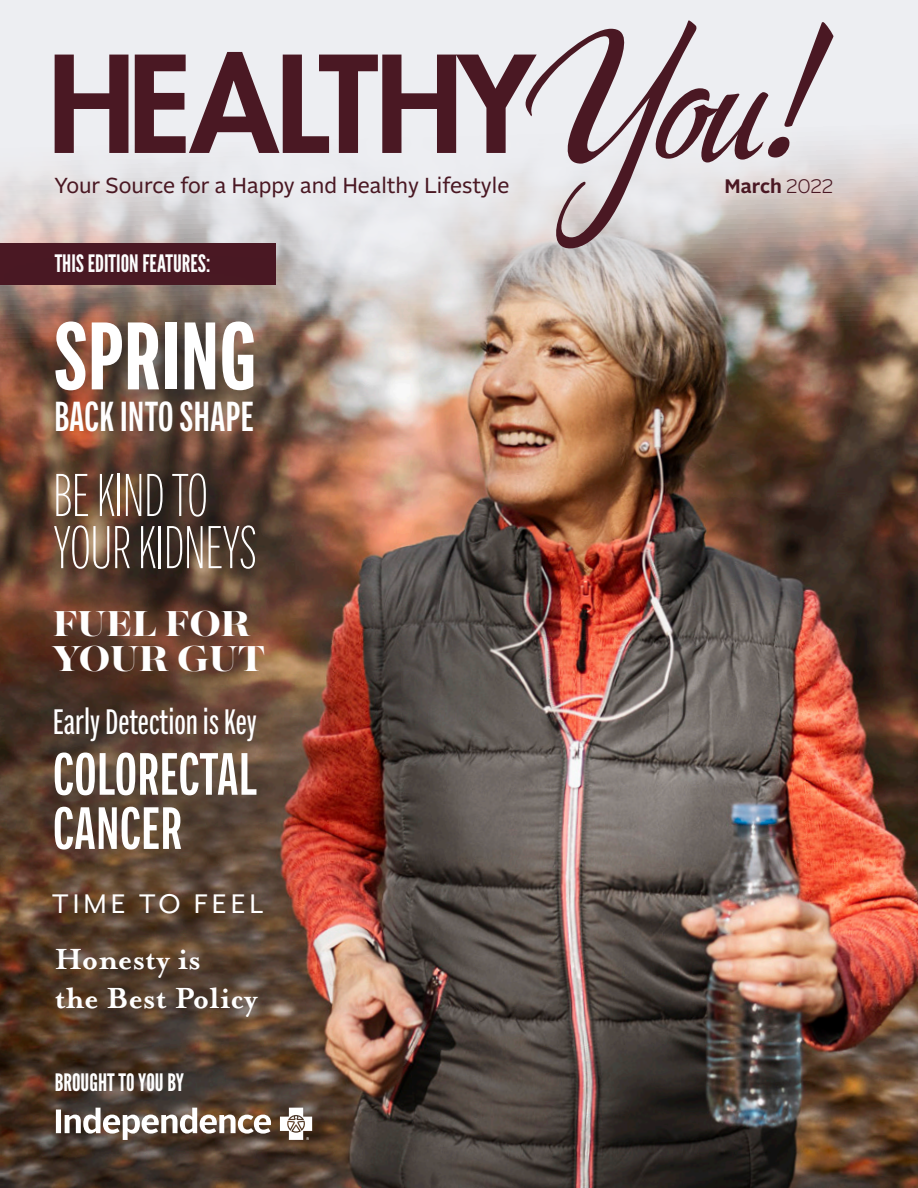
<style>
.page{position:relative;width:918px;height:1188px;background:#edeef2}
.page>*{position:absolute;margin:0;border:0;box-sizing:border-box;transform-origin:0 0}
.t1{font:700 95.55px "Alrightv 2 Compressed LP";color:#fff}
.t2{font:100 60.15px/52.1px "Alrightv 2 Compressed LP";letter-spacing:-.02em;color:#fff}
.t3{font:500 59.55px/54.2px "Alrightv 2 Compressed LP";color:#fff}
.t4{font:500 41.85px "Alrightv 2 Compressed LP";color:#fff}
.t5{font:800 40.35px/35px "Majesti Banner";color:#fff}
.t6{font:35.25px "Alrightv 2 Compressed LP";color:#fff}
.t7{font:700 33.45px/39px "Mrs Eaves OT";color:#fff}
.t8{font:31.05px "Mr Eaves San OT";letter-spacing:.13em;color:#fff}
.t9{font:24px "League Gothic";color:#fff}
.t10{font:21.6px "Alrightv 2 Normal LP";color:#4a1823}
.t11{font:700 19.5px "Alrightv 2 Normal LP";color:#4a1823}
.s1{font-weight:300}
</style>
<div class="page">
<img style="left:0;top:123px;width:918px;height:1065px">
<svg style="left:55px;top:52px;width:469px;height:101px"></svg>
<div style="left:0;top:243px;width:275px;height:41px;background:#4a1823"></div>
<svg style="left:524px;top:20px;width:310px;height:228px"></svg>
<svg style="left:56px;top:1108px;width:256px;height:32px;background:#92857c"></svg>
<img style="left:0;top:255px;width:322px;height:820px">
<p class="t10" style="left:54px;top:170px;width:457px">Your Source for a Happy and Healthy Lifestyle</p>
<p class="t11" style="left:725px;top:172px;width:110px">March <span class="s1">2022</span></p>
<p class="t9" style="left:55px;top:249px;width:157px">THIS EDITION FEATURES:</p>
<p class="t1" style="left:54px;top:288px;width:204px">SPRING</p>
<p class="t4" style="left:54px;top:387px;width:202px">BACK INTO SHAPE</p>
<p class="t2" style="left:53px;top:467px;width:206px">BE KIND TO<br>YOUR KIDNEYS</p>
<p class="t5" style="left:53px;top:609px;width:214px">FUEL FOR<br>YOUR GUT</p>
<p class="t6" style="left:53px;top:697px;width:206px">Early Detection is Key</p>
<p class="t3" style="left:53px;top:744px;width:206px">COLORECTAL<br>CANCER</p>
<p class="t8" style="left:52px;top:887px;width:213px">TIME TO FEEL</p>
<p class="t7" style="left:55px;top:940px;width:204px">Honesty is<br>the Best Policy</p>
<p class="t9" style="left:55px;top:1068px;width:131px">BROUGHT TO YOU BY</p>
</div>
